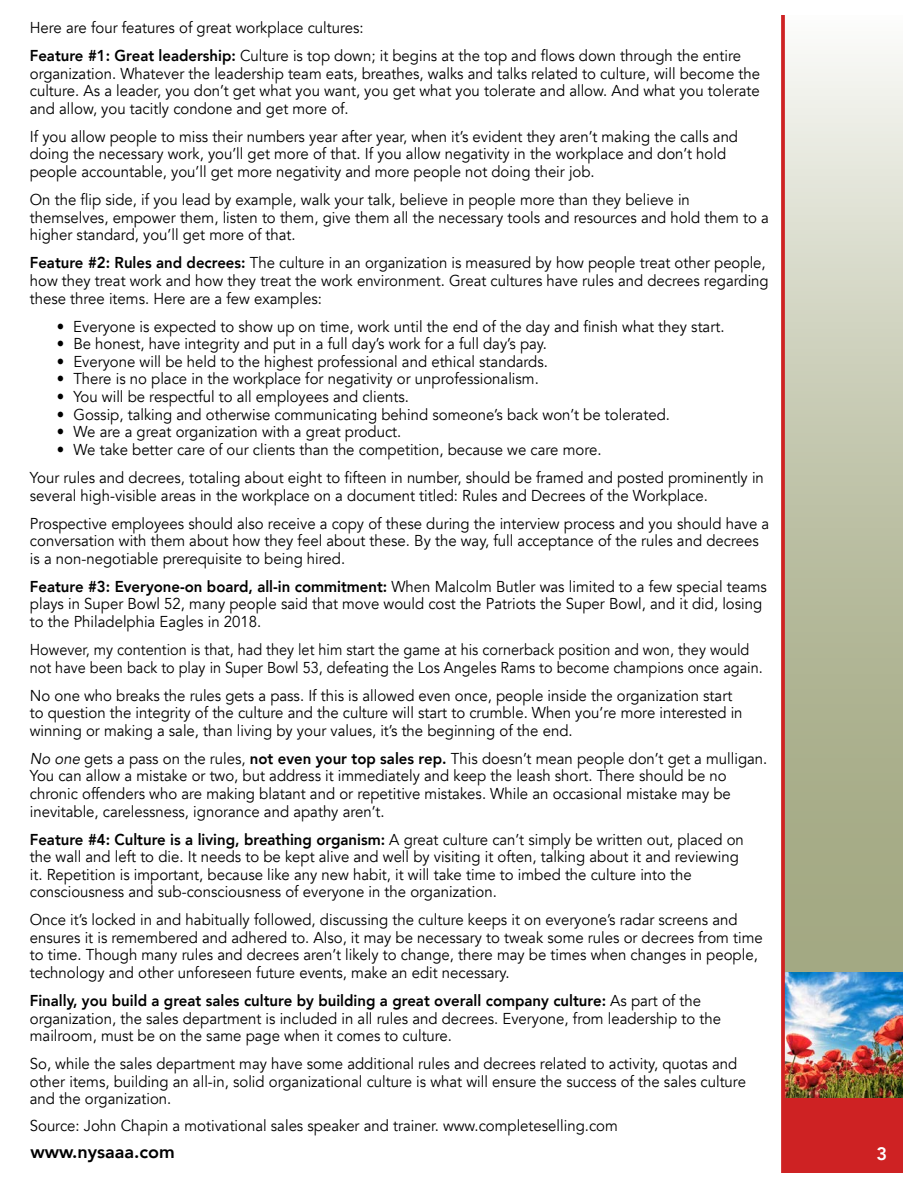
<style>
.page{position:relative;width:918px;height:1188px;background:#fff}
.page>*{position:absolute;margin:0;border:0;box-sizing:border-box;transform-origin:0 0}
.t1{font:800 18px "Avenir";color:#000}
.t2{font:800 18px "Avenir";color:#fff}
.t3{font:15.75px/17.5px "Avenir";color:#000;scale:.95 1}
.t4{font:15.75px/17.5px "Avenir";color:#000;scale:.92 1}
.s1{font-weight:800}
.s2{font-style:italic}
</style>
<div class="page">
<svg style="left:781px;top:15px;width:122px;height:1158px"></svg>
<p class="t3" style="left:30px;top:14px;width:750px;line-height:28px">Here are four features of great workplace cultures:<br><span class="s1">Feature #1: Great leadership:</span> Culture is top down; it begins at the top and flows down through the entire</p>
<p class="t3" style="left:30px;top:65px;width:770px;text-align:justify">organization. Whatever the leadership team eats, breathes, walks and talks related to culture, will become the culture. As a leader, you don’t get what you want, you get what you tolerate and allow. And what you tolerate and allow, you tacitly condone and get more of.</p>
<p class="t3" style="left:30px;top:128px;width:747px">If you allow people to miss their numbers year after year, when it’s evident they aren’t making the calls and doing the necessary work, you’ll get more of that. If you allow negativity in the workplace and don’t hold people accountable, you’ll get more negativity and more people not doing their job.</p>
<p class="t3" style="left:30px;top:191px;width:779px">On the flip side, if you lead by example, walk your talk, believe in people more than they believe in themselves, empower them, listen to them, give them all the necessary tools and resources and hold them to a higher standard, you’ll get more of that.</p>
<p class="t3" style="left:30px;top:255px;width:779px"><span class="s1">Feature #2: Rules and decrees:</span> The culture in an organization is measured by how people treat other people, how they treat work and how they treat the work environment. Great cultures have rules and decrees regarding these three items. Here are a few examples:</p>
<p class="t3" style="left:57px;top:318px;width:704px">• Everyone is expected to show up on time, work until the end of the day and finish what they start.</p>
<p class="t3" style="left:57px;top:335px;width:517px">• Be honest, have integrity and put in a full day’s work for a full day’s pay.</p>
<p class="t3" style="left:57px;top:353px;width:518px">• Everyone will be held to the highest professional and ethical standards.</p>
<p class="t3" style="left:57px;top:371px;width:509px">• There is no place in the workplace for negativity or unprofessionalism.</p>
<p class="t3" style="left:57px;top:388px;width:372px">• You will be respectful to all employees and clients.</p>
<p class="t3" style="left:57px;top:406px;width:647px">• Gossip, talking and otherwise communicating behind someone’s back won’t be tolerated.</p>
<p class="t3" style="left:57px;top:423px;width:364px">• We are a great organization with a great product.</p>
<p class="t3" style="left:30px;top:436px;width:774px;line-height:28px;text-indent:27px">• We take better care of our clients than the competition, because we care more.<br>Your rules and decrees, totaling about eight to fifteen in number, should be framed and posted prominently in</p>
<p class="t3" style="left:30px;top:481px;width:780px;line-height:28px">several high-visible areas in the workplace on a document titled: Rules and Decrees of the Workplace.<br>Prospective employees should also receive a copy of these during the interview process and you should have a</p>
<p class="t3" style="left:30px;top:532px;width:769px">conversation with them about how they feel about these. By the way, full acceptance of the rules and decrees is a non-negotiable prerequisite to being hired.</p>
<p class="t3" style="left:30px;top:578px;width:777px"><span class="s1">Feature #3: Everyone-on board, all-in commitment:</span> When Malcolm Butler was limited to a few special teams plays in Super Bowl 52, many people said that move would cost the Patriots the Super Bowl, and it did, losing to the Philadelphia Eagles in 2018.</p>
<p class="t4" style="left:30px;top:641px;width:798px">However, my contention is that, had they let him start the game at his cornerback position and won, they would not have been back to play in Super Bowl 53, defeating the Los Angeles Rams to become champions once again.</p>
<p class="t3" style="left:30px;top:687px;width:752px">No one who breaks the rules gets a pass. If this is allowed even once, people inside the organization start to question the integrity of the culture and the culture will start to crumble. When you’re more interested in winning or making a sale, than living by your values, it’s the beginning of the end.</p>
<p class="t3" style="left:30px;top:750px;width:778px"><span class="s2">No one</span> gets a pass on the rules, <span class="s1">not even your top sales rep.</span> This doesn’t mean people don’t get a mulligan.<br>You can allow a mistake or two, but address it immediately and keep the leash short. There should be no chronic offenders who are making blatant and or repetitive mistakes. While an occasional mistake may be inevitable, carelessness, ignorance and apathy aren’t.</p>
<p class="t3" style="left:30px;top:831px;width:753px"><span class="s1">Feature #4: Culture is a living, breathing organism:</span> A great culture can’t simply be written out, placed on the wall and left to die. It needs to be kept alive and well by visiting it often, talking about it and reviewing it. Repetition is important, because like any new habit, it will take time to imbed the culture into the consciousness and sub-consciousness of everyone in the organization.</p>
<p class="t3" style="left:30px;top:911px;width:773px">Once it’s locked in and habitually followed, discussing the culture keeps it on everyone’s radar screens and ensures it is remembered and adhered to. Also, it may be necessary to tweak some rules or decrees from time to time. Though many rules and decrees aren’t likely to change, there may be times when changes in people, technology and other unforeseen future events, make an edit necessary.</p>
<p class="t3" style="left:30px;top:992px;width:729px"><span class="s1">Finally, you build a great sales culture by building a great overall company culture:</span> As part of the organization, the sales department is included in all rules and decrees. Everyone, from leadership to the mailroom, must be on the same page when it comes to culture.</p>
<p class="t3" style="left:30px;top:1055px;width:755px">So, while the sales department may have some additional rules and decrees related to activity, quotas and other items, building an all-in, solid organizational culture is what will ensure the success of the sales culture and the organization.</p>
<p class="t3" style="left:30px;top:1117px;width:620px">Source: John Chapin a motivational sales speaker and trainer. www.completeselling.com</p>
<p class="t1" style="left:31px;top:1138px;width:146px">www.nysaaa.com</p>
<p class="t2" style="left:877px;top:1140px;width:12px">3</p>
</div>
